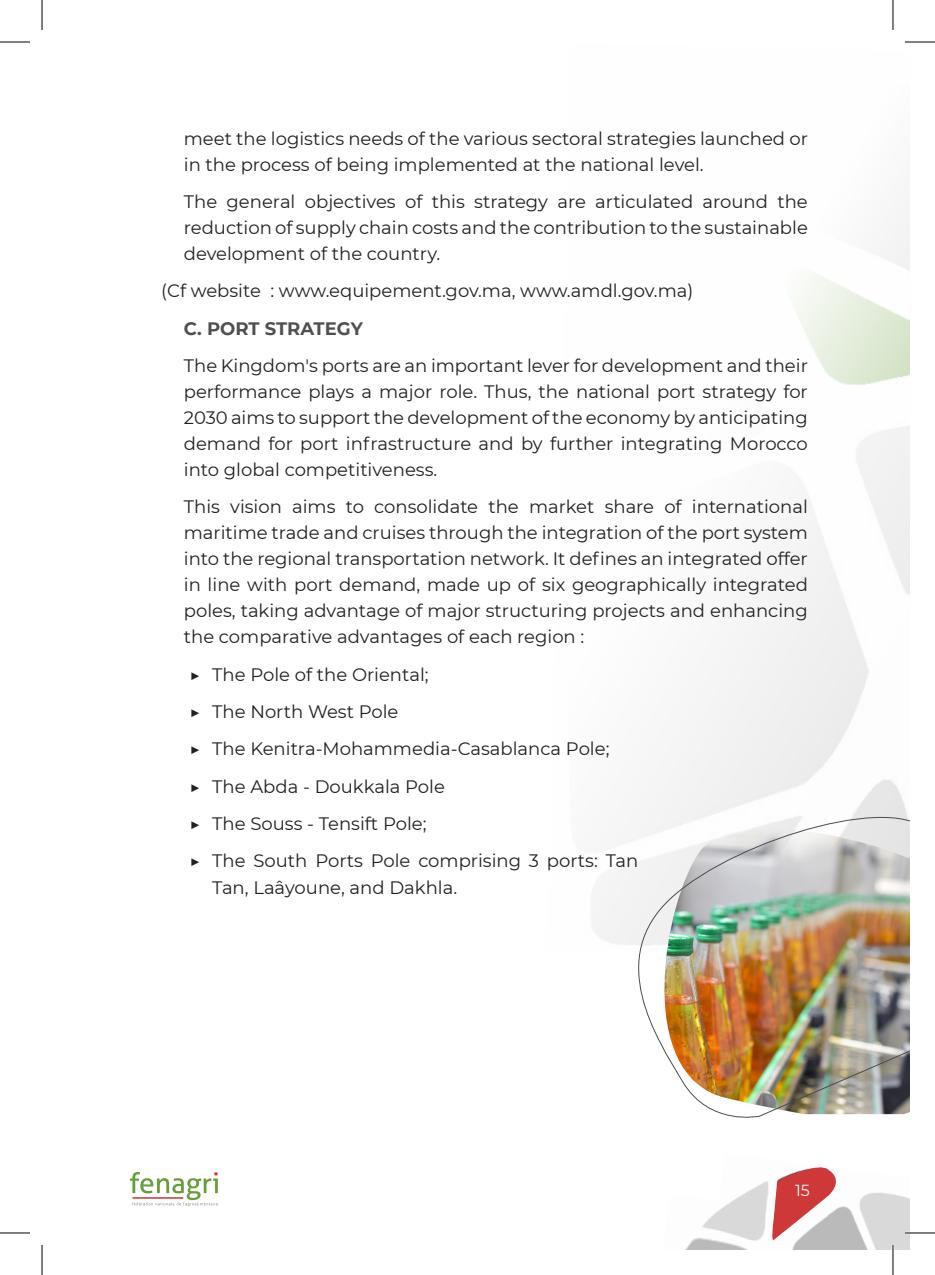
<style>
.page{position:relative;width:935px;height:1275px;background:#fff}
.page>*{position:absolute;margin:0;border:0;box-sizing:border-box;transform-origin:0 0}
.List_Paragraph{font:18px/26px "Montserrat";color:#231f20;text-align:justify}
.List_Paragraph-2{font:700 18px "Montserrat";color:#4e4f50}
.t1{font:16px "Montserrat";color:#fff}
</style>
<div class="page">
<img style="left:685px;top:1210px;width:224px;height:40px">
<img style="left:719px;top:1181px;width:190px;height:53px">
<svg style="left:770px;top:1167px;width:70px;height:77px"></svg>
<svg style="left:130px;top:1172px;width:88px;height:34px"></svg>
<img style="left:604px;top:788px;width:305px;height:330px">
<hr style="left:904px;top:1231px;width:30px;height:3px;background:#fff">
<hr style="left:891px;top:1245px;width:3px;height:30px;background:#fff">
<hr style="left:0;top:42px;width:30px;height:1px;background:#000">
<hr style="left:904px;top:42px;width:30px;height:1px;background:#000">
<hr style="left:0;top:1232px;width:30px;height:1px;background:#000">
<hr style="left:904px;top:1232px;width:30px;height:1px;background:#000">
<hr style="left:42px;top:0;width:1px;height:30px;background:#000">
<hr style="left:42px;top:1245px;width:1px;height:30px;background:#000">
<hr style="left:892px;top:0;width:1px;height:30px;background:#000">
<hr style="left:892px;top:1245px;width:1px;height:30px;background:#000">
<p class="List_Paragraph" style="left:184px;top:124px;width:625px">meet the logistics needs of the various sectoral strategies launched or in the process of being implemented at the national level.</p>
<p class="List_Paragraph" style="left:184px;top:188px;width:625px">The general objectives of this strategy are articulated around the reduction of supply chain costs and the contribution to the sustainable development of the country.</p>
<p class="List_Paragraph" style="left:161px;top:277px;width:533px">(Cf website : www.equipement.gov.ma, www.amdl.gov.ma)</p>
<p class="List_Paragraph-2" style="left:184px;top:315px;width:180px">C. PORT STRATEGY</p>
<p class="List_Paragraph" style="left:184px;top:352px;width:625px">The Kingdom's ports are an important lever for development and their performance plays a major role. Thus, the national port strategy for 2030 aims to support the development of the economy by anticipating demand for port infrastructure and by further integrating Morocco into global competitiveness.</p>
<p class="List_Paragraph" style="left:184px;top:493px;width:625px">This vision aims to consolidate the market share of international maritime trade and cruises through the integration of the port system into the regional transportation network. It defines an integrated offer in line with port demand, made up of six geographically integrated poles, taking advantage of major structuring projects and enhancing the comparative advantages of each region :</p>
<p class="List_Paragraph" style="left:189px;top:660px;width:241px">▶ The Pole of the Oriental;</p>
<p class="List_Paragraph" style="left:189px;top:698px;width:210px">▶ The North West Pole</p>
<p class="List_Paragraph" style="left:189px;top:735px;width:421px">▶ The Kenitra-Mohammedia-Casablanca Pole;</p>
<p class="List_Paragraph" style="left:189px;top:772px;width:257px">▶ The Abda - Doukkala Pole</p>
<p class="List_Paragraph" style="left:189px;top:810px;width:238px">▶ The Souss - Tensift Pole;</p>
<p class="List_Paragraph" style="left:212px;top:847px;width:427px;text-indent:-23px">▶ The South Ports Pole comprising 3 ports: Tan<br>Tan, Laâyoune, and Dakhla.</p>
<p class="t1" style="left:795px;top:1179px;width:16px">15</p>
</div>
